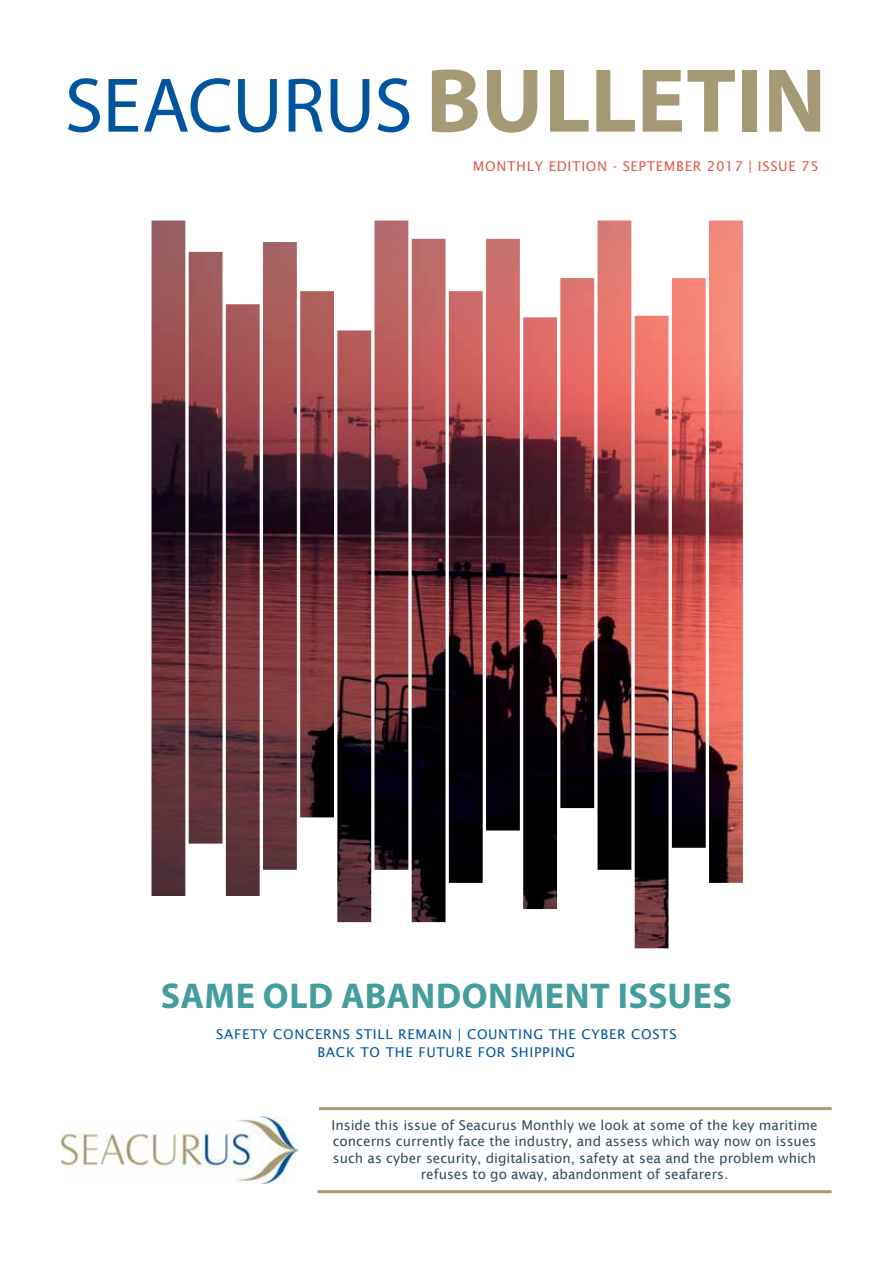
<style>
.page{position:relative;width:893px;height:1263px;background:#fff}
.page>*{position:absolute;margin:0;border:0;box-sizing:border-box;transform-origin:0 0}
.t1{font:78px "Myriad Pro";letter-spacing:-.01em;color:#00559e}
.t2{font:700 36px "Myriad Pro";letter-spacing:.015em;color:#449e9d}
.t3{font:13.5px/16.5px "Lucida Sans";color:#344d5c;text-align:center}
.t4{font:13.5px/18px "Lucida Sans";letter-spacing:.05em;color:#00559e;text-align:center}
.t5{font:13.5px "Lucida Sans";letter-spacing:.05em;color:#df5a49}
.s1{font-weight:700;font-size:91.5px;color:#a69976}
</style>
<div class="page">
<hr style="left:317px;top:1190px;width:515px;height:3px;background:#ab9a6f">
<hr style="left:319px;top:1107px;width:513px;height:3px;background:#ab9a6f">
<img style="left:152px;top:220px;width:591px;height:728px">
<img style="left:61px;top:1116px;width:236px;height:67px">
<h1 class="t1" style="left:65px;top:57px;width:763px">SEACURUS <span class="s1">BULLETIN</span></h1>
<p class="t5" style="left:473px;top:158px;width:347px">MONTHLY EDITION - SEPTEMBER 2017 | ISSUE 75</p>
<h2 class="t2" style="left:161px;top:972px;width:572px">SAME OLD ABANDONMENT ISSUES</h2>
<p class="t4" style="left:216px;top:1025px;width:462px">SAFETY CONCERNS STILL REMAIN | COUNTING THE CYBER COSTS<br>BACK TO THE FUTURE FOR SHIPPING</p>
<p class="t3" style="left:332px;top:1116px;width:487px">Inside this issue of Seacurus Monthly we look at some of the key maritime concerns currently face the industry, and assess which way now on issues such as cyber security, digitalisation, safety at sea and the problem which refuses to go away, abandonment of seafarers.</p>
</div>
